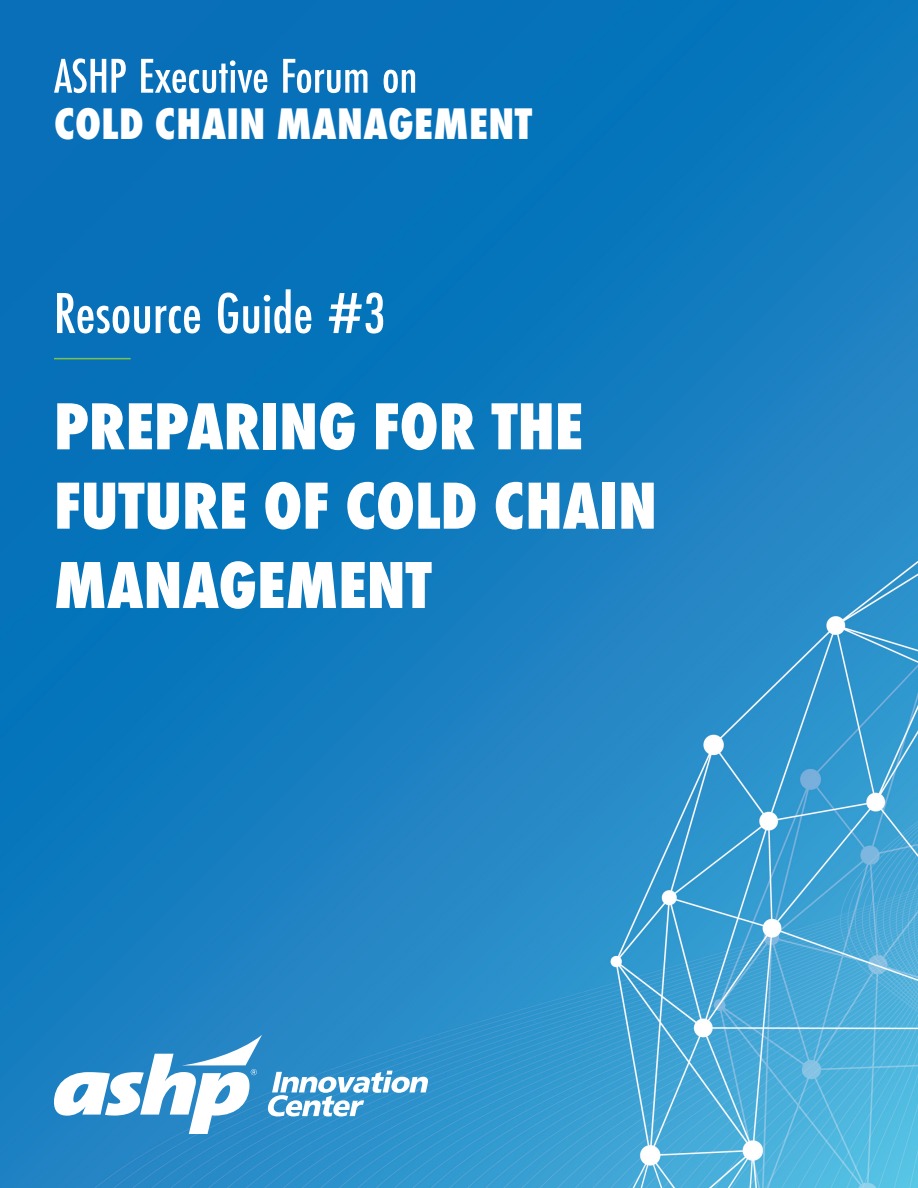
<style>
.page{position:relative;width:918px;height:1188px;background:#fff}
.page>*{position:absolute;margin:0;border:0;box-sizing:border-box;transform-origin:0 0}
.part_title{font:800 69px/79.3px "Futura PT Cond";color:#fff}
.Part_Name{font:500 60px "Futura PT Cond";color:#fff}
.t1{font:500 50.7px "Futura PT Cond";color:#fff}
.t2{font:800 45.9px "Futura PT Cond";letter-spacing:.01em;color:#fff}
</style>
<div class="page">
<img style="left:0;top:0;width:918px;height:1188px">
<hr style="left:54px;top:358px;width:77px;height:1px;background:#7cc24a">
<svg style="left:54px;top:1035px;width:374px;height:99px"></svg>
<p class="t1" style="left:54px;top:46px;width:365px">ASHP Executive Forum on</p>
<p class="t2" style="left:54px;top:97px;width:480px">COLD CHAIN MANAGEMENT</p>
<p class="Part_Name" style="left:54px;top:278px;width:333px">Resource Guide #3</p>
<p class="part_title" style="left:54px;top:386px;width:604px">PREPARING FOR THE<br>FUTURE OF COLD CHAIN<br>MANAGEMENT</p>
</div>
